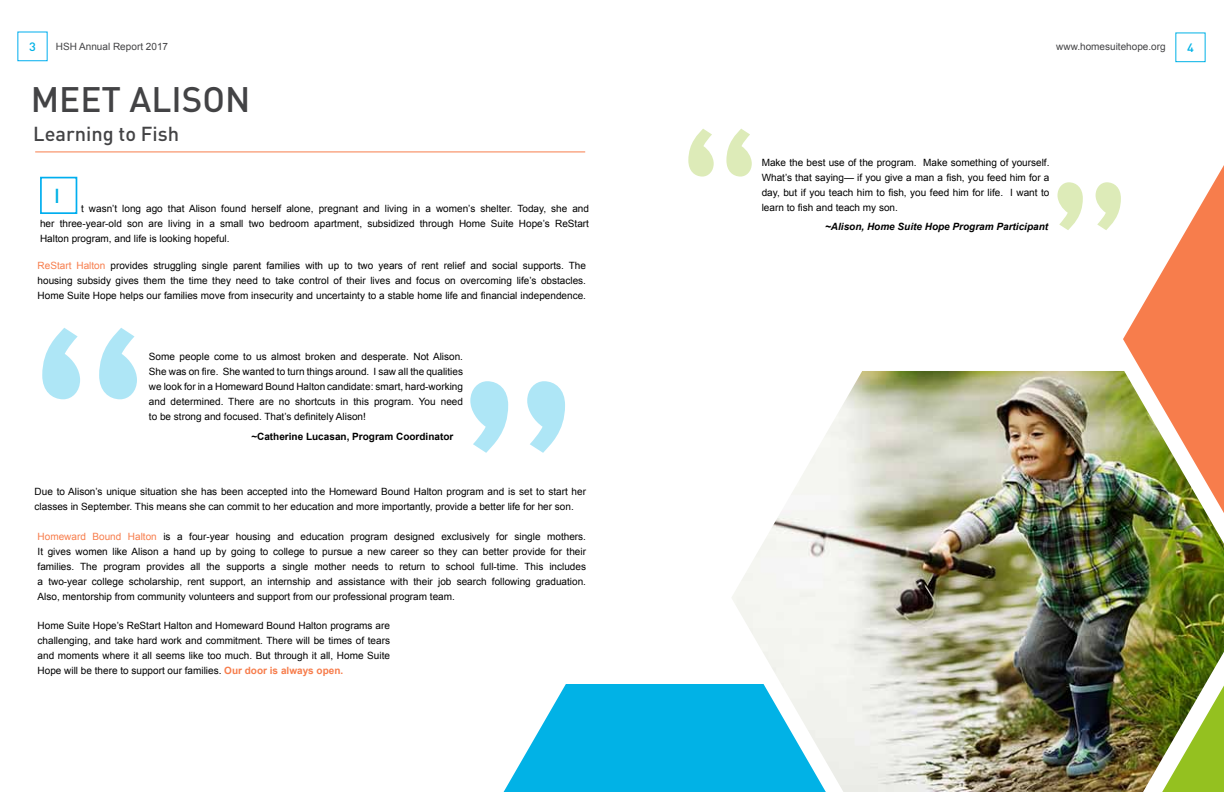
<style>
.page{position:relative;width:1224px;height:792px;background:#fff}
.page>*{position:absolute;margin:0;border:0;box-sizing:border-box;transform-origin:0 0}
.t1{font:512px "Eccentric Std";color:#00b1e5}
.t2{font:342.8px "Eccentric Std";color:#94c120}
.t3{font:500 35px "DIN Pro";color:#434345}
.t4{font:500 20px "DIN Pro";color:#434345}
.t5{font:500 20px "DIN Pro";color:#00b1e5}
.t6{font:500 12px "DIN Pro";color:#01b2e6;scale:1.06 1}
.t7{font:10px/15px "Arial";color:#000;text-align:justify}
.t8{font:10px "Arial";color:#434345}
.t9{font:italic 700 10px "Arial";color:#000}
.t10{font:700 10px "Arial";color:#000}
.s1{color:#f77d4c}
.s2{font-weight:700;color:#f77d4c}
</style>
<div class="page">
<hr style="left:35px;top:151px;width:550px;height:1px;background:#f77d4c">
<svg style="left:504px;top:684px;width:227px;height:108px;background:#23bce9"></svg>
<img style="left:731px;top:371px;width:493px;height:421px">
<svg style="left:1162px;top:686px;width:62px;height:106px"></svg>
<svg style="left:1123px;top:165px;width:101px;height:348px"></svg>
<div style="left:40px;top:177px;width:37px;height:37px;border:2px solid #00aeef"></div>
<p class="t6" style="left:29px;top:37px;width:8px">3</p>
<p class="t8" style="left:56px;top:40px;width:114px">HSH Annual Report 2017</p>
<p class="t8" style="left:1056px;top:40px;width:111px">www.homesuitehope.org</p>
<p class="t6" style="left:1187px;top:38px;width:8px">4</p>
<h3 class="t3" style="left:31px;top:71px;width:23px">MEET</h3>
<h3 class="t3" style="left:129px;top:71px;width:42px">ALISON</h3>
<h3 class="t4" style="left:33px;top:117px;width:148px">Learning to Fish</h3>
<h2 class="t2" style="left:666px;top:86px;width:479px">“ ”</h2>
<p class="t7" style="left:762px;top:155px;width:289px">Make the best use of the program. Make something of yourself.<br>What’s that saying— if you give a man a fish, you feed him for a day, but if you teach him to fish, you feed him for life. I want to learn to fish and teach my son.</p>
<p class="t9" style="left:825px;top:219px;width:225px">~Alison, Home Suite Hope Program Participant</p>
<h3 class="t5" style="left:54px;top:180px;width:4px">I</h3>
<p class="t7" style="left:40px;top:201px;width:551px;text-indent:41px">t wasn’t long ago that Alison found herself alone, pregnant and living in a women’s shelter. Today, she and her three-year-old son are living in a small two bedroom apartment, subsidized through Home Suite Hope’s ReStart Halton program, and life is looking hopeful.</p>
<p class="t7" style="left:38px;top:258px;width:550px"><span class="s1">ReStart Halton</span> provides struggling single parent families with up to two years of rent relief and social supports. The housing subsidy gives them the time they need to take control of their lives and focus on overcoming life’s obstacles.<br>Home Suite Hope helps our families move from insecurity and uncertainty to a stable home life and financial independence.</p>
<h1 class="t1" style="left:9px;top:223px;width:163px">“</h1>
<p class="t7" style="left:149px;top:350px;width:316px">Some people come to us almost broken and desperate. Not Alison.<br>She was on fire. She wanted to turn things around. I saw all the qualities we look for in a Homeward Bound Halton candidate: smart, hard-working and determined. There are no shortcuts in this program. You need to be strong and focused. That’s definitely Alison!</p>
<h1 class="t1" style="left:437px;top:277px;width:163px">”</h1>
<p class="t10" style="left:251px;top:430px;width:203px">~Catherine Lucasan, Program Coordinator</p>
<p class="t7" style="left:35px;top:485px;width:553px">Due to Alison’s unique situation she has been accepted into the Homeward Bound Halton program and is set to start her classes in September. This means she can commit to her education and more importantly, provide a better life for her son.</p>
<p class="t7" style="left:38px;top:529px;width:550px"><span class="s1">Homeward Bound Halton</span> is a four-year housing and education program designed exclusively for single mothers.<br>It gives women like Alison a hand up by going to college to pursue a new career so they can better provide for their families. The program provides all the supports a single mother needs to return to school full-time. This includes a two-year college scholarship, rent support, an internship and assistance with their job search following graduation.<br>Also, mentorship from community volunteers and support from our professional program team.</p>
<p class="t7" style="left:38px;top:618px;width:354px">Home Suite Hope’s ReStart Halton and Homeward Bound Halton programs are challenging, and take hard work and commitment. There will be times of tears and moments where it all seems like too much. But through it all, Home Suite Hope will be there to support our families. <span class="s2">Our door is always open.</span></p>
</div>
